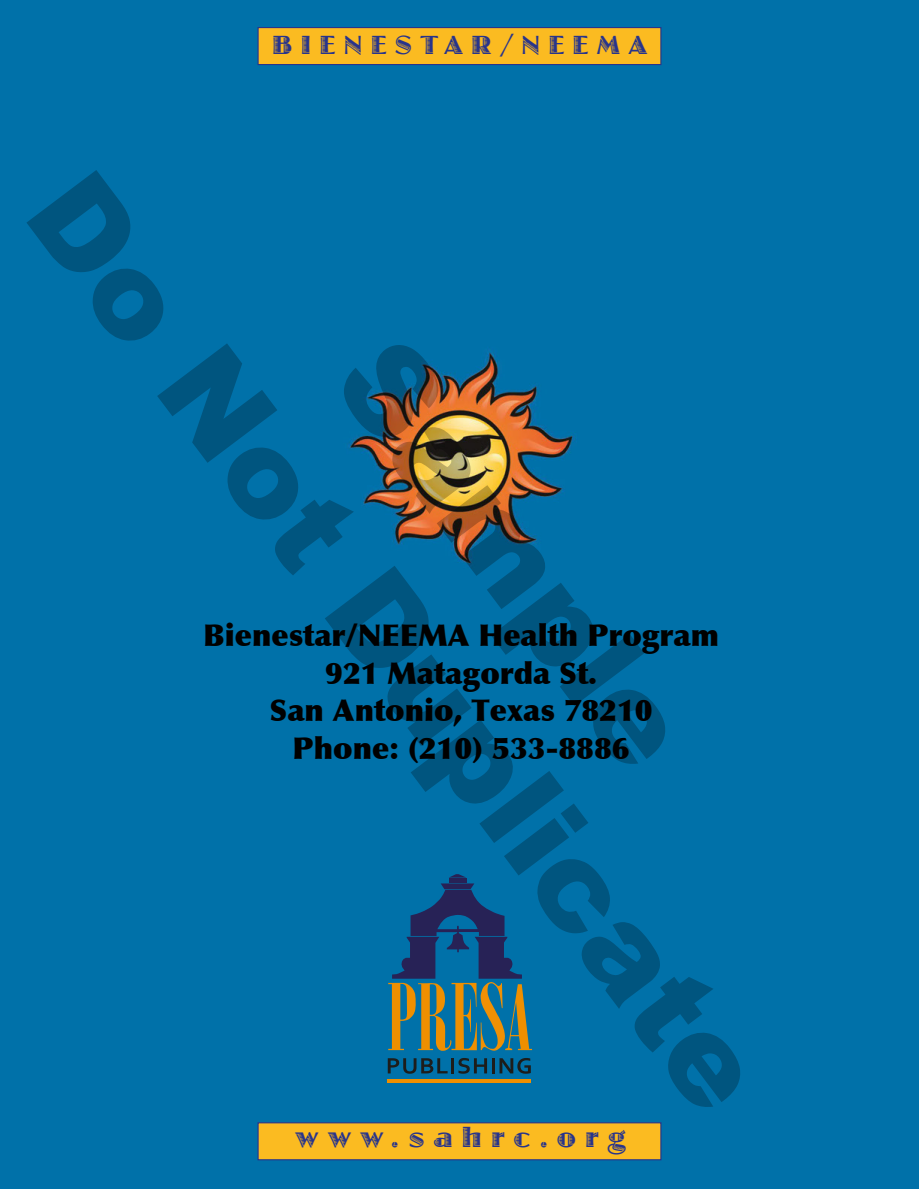
<style>
.page{position:relative;width:919px;height:1189px;background:#fff}
.page>*{position:absolute;margin:0;border:0;box-sizing:border-box;transform-origin:0 0}
.t1{font:900 122.1px/146.6px "Arial";color:rgb(0 0 0/.25);text-align:center}
.t2{font:900 30px/37.8px "Optima";color:#000;text-align:center}
.t3{font:30px "Jazz Let Plain";letter-spacing:.305em;color:#28348b}
.t4{font:27px "Jazz Let Plain";letter-spacing:.315em;color:#28348b}
</style>
<div class="page">
<div style="left:0;top:0;width:918px;height:1188px;background:#0071a9"></div>
<div style="left:257px;top:27px;width:404px;height:38px;background:#fbbb21;border:1px solid #28348b"></div>
<div style="left:257px;top:1121px;width:404px;height:38px;background:#fbbb21;border:1px solid #28348b"></div>
<hr style="left:448px;top:878px;width:18px;height:4px;background:#272256">
<svg style="left:448px;top:873px;width:18px;height:4px"></svg>
<svg style="left:388px;top:883px;width:144px;height:167px"></svg>
<hr style="left:387px;top:1078px;width:144px;height:3px;background:#ef8f00">
<svg style="left:387px;top:1057px;width:60px;height:16px"></svg>
<hr style="left:451px;top:1057px;width:3px;height:16px;background:#1d1d1b">
<svg style="left:458px;top:1057px;width:29px;height:16px"></svg>
<hr style="left:491px;top:1057px;width:3px;height:16px;background:#1d1d1b">
<svg style="left:499px;top:1057px;width:31px;height:16px"></svg>
<p class="t4" style="left:272px;top:24px;width:376px">BIENESTAR/NEEMA</p>
<h1 class="t1" style="left:234px;top:54px;width:1134px;rotate:53deg">Sample<br>Do Not Duplicate</h1>
<p class="t2" style="left:203px;top:616px;width:517px">Bienestar/NEEMA Health Program<br>921 Matagorda St.<br>San Antonio, Texas 78210<br>Phone: (210) 533-8886</p>
<p class="t3" style="left:296px;top:1112px;width:331px">www.sahrc.org</p>
</div>
